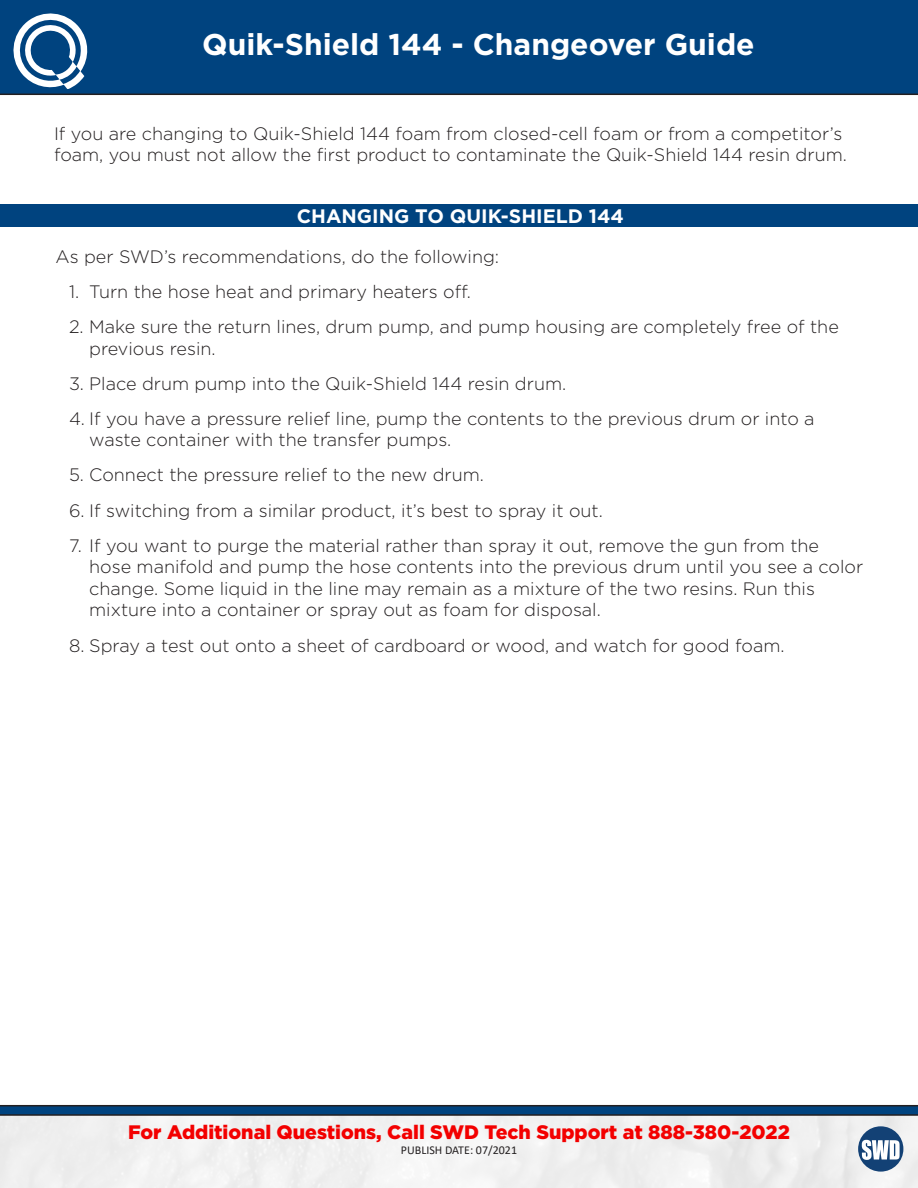
<style>
.page{position:relative;width:918px;height:1188px;background:#fff}
.page>*{position:absolute;margin:0;border:0;box-sizing:border-box;transform-origin:0 0}
.t1{font:700 30px "Gotham";color:#fff}
.t2{font:900 19.5px "Gotham";color:#f30000}
.t3{font:700 19.5px "Gotham";color:#fff}
.t4{font:300 18px/21.6px "Gotham";color:#231f20}
.t5{font:12px "Calibri";color:#231f20}
</style>
<div class="page">
<div style="left:0;top:0;width:918px;height:95px;background:#00437f"></div>
<svg style="left:0;top:1105px;width:918px;height:11px"></svg>
<svg style="left:14px;top:14px;width:73px;height:75px"></svg>
<svg style="left:858px;top:1126px;width:45px;height:46px"></svg>
<div style="left:0;top:204px;width:918px;height:23px;background:#00437f"></div>
<p class="t1" style="left:202px;top:25px;width:554px">Quik-Shield 144 - Changeover Guide</p>
<p class="t4" style="left:54px;top:122px;width:794px">If you are changing to Quik-Shield 144 foam from closed-cell foam or from a competitor’s foam, you must not allow the first product to contaminate the Quik-Shield 144 resin drum.</p>
<p class="t3" style="left:297px;top:203px;width:329px">CHANGING TO QUIK-SHIELD 144</p>
<p class="t4" style="left:56px;top:245px;width:445px">As per SWD’s recommendations, do the following:</p>
<p class="t4" style="left:69px;top:280px;width:404px">1. Turn the hose heat and primary heaters off.</p>
<p class="t4" style="left:89px;top:315px;width:751px;text-indent:-20px">2. Make sure the return lines, drum pump, and pump housing are completely free of the previous resin.</p>
<p class="t4" style="left:69px;top:372px;width:499px">3. Place drum pump into the Quik-Shield 144 resin drum.</p>
<p class="t4" style="left:89px;top:407px;width:727px;text-indent:-20px">4. If you have a pressure relief line, pump the contents to the previous drum or into a waste container with the transfer pumps.</p>
<p class="t4" style="left:69px;top:464px;width:417px">5. Connect the pressure relief to the new drum.</p>
<p class="t4" style="left:69px;top:499px;width:535px">6. If switching from a similar product, it’s best to spray it out.</p>
<p class="t4" style="left:89px;top:534px;width:776px;text-indent:-20px">7. If you want to purge the material rather than spray it out, remove the gun from the hose manifold and pump the hose contents into the previous drum until you see a color change. Some liquid in the line may remain as a mixture of the two resins. Run this mixture into a container or spray out as foam for disposal.</p>
<p class="t4" style="left:69px;top:634px;width:717px">8. Spray a test out onto a sheet of cardboard or wood, and watch for good foam.</p>
<p class="t2" style="left:128px;top:1119px;width:663px">For Additional Questions, Call SWD Tech Support at 888-380-2022</p>
<p class="t5" style="left:401px;top:1142px;width:118px">PUBLISH DATE: 07/2021</p>
</div>
